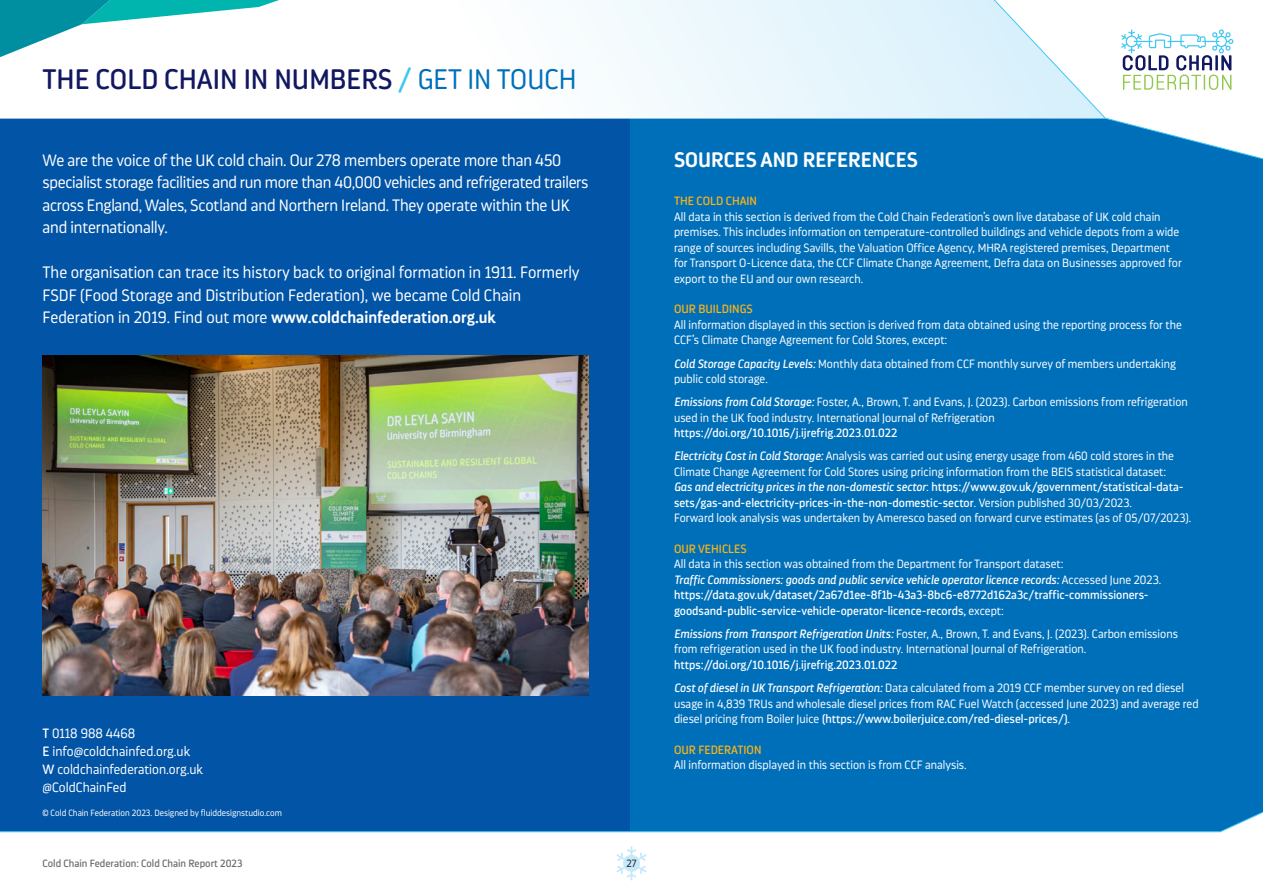
<style>
.page{position:relative;width:1263px;height:893px;background:#fff}
.page>*{position:absolute;margin:0;border:0;box-sizing:border-box;transform-origin:0 0}
.t1{font:28.2px "Darwin Ess Rd";color:#121761}
.t2{font:600 21px "Darwin Ess Rd";color:#fff}
.t3{font:300 16.5px/22.5px "Darwin Ess Rd";letter-spacing:-.01em;color:#fff}
.t4{font:300 13.5px "Darwin Ess Rd";color:#fff}
.t5{font:300 12px/15.6px "Darwin Ess Rd";color:#fff}
.t6{font:12px/15.6px "Darwin Ess Rd";color:#fff}
.t7{font:12px "Darwin Ess Rd";color:#fbb416}
.t8{font:10.5px "Darwin Ess Rd";color:#6c6d70}
.t9{font:300 10.5px "Darwin Ess Rd";color:#231f20}
.t10{font:300 9px "Darwin Ess Rd";color:#fff}
.s1{color:#40c7f4}
.s2{font-weight:300;color:#006fba}
.s3{font-weight:600}
.s4{font-weight:400}
.s5{font-weight:400;font-style:italic}
.s6{font-weight:300}
</style>
<div class="page">
<div style="left:0;top:118px;width:631px;height:720px;background:#0154a6"></div>
<div style="left:631px;top:118px;width:632px;height:714px;background:#006fba"></div>
<svg style="left:592px;top:0;width:390px;height:118px"></svg>
<svg style="left:0;top:621px;width:1263px;height:260px"></svg>
<svg style="left:0;top:0;width:279px;height:57px"></svg>
<img style="left:43px;top:356px;width:546px;height:340px">
<svg style="left:982px;top:0;width:281px;height:160px"></svg>
<svg style="left:994px;top:0;width:269px;height:159px"></svg>
<svg style="left:616px;top:846px;width:30px;height:34px"></svg>
<p class="t1" style="left:43px;top:63px;width:536px">THE COLD CHAIN IN NUMBERS <span class="s1">/</span> <span class="s2">GET IN TOUCH</span></p>
<p class="t3" style="left:43px;top:149px;width:547px">We are the voice of the UK cold chain. Our 278 members operate more than 450 specialist storage facilities and run more than 40,000 vehicles and refrigerated trailers across England, Wales, Scotland and Northern Ireland. They operate within the UK and internationally.</p>
<p class="t3" style="left:43px;top:261px;width:539px">The organisation can trace its history back to original formation in 1911. Formerly<br>FSDF (Food Storage and Distribution Federation), we became Cold Chain<br>Federation in 2019. Find out more <span class="s3">www.coldchainfederation.org.uk</span></p>
<p class="t4" style="left:43px;top:726px;width:94px"><span class="s4">T</span> 0118 988 4468</p>
<p class="t4" style="left:43px;top:744px;width:149px"><span class="s4">E</span> info@coldchainfed.org.uk</p>
<p class="t4" style="left:43px;top:762px;width:162px"><span class="s4">W</span> coldchainfederation.org.uk</p>
<p class="t4" style="left:43px;top:780px;width:85px">@ColdChainFed</p>
<p class="t10" style="left:43px;top:808px;width:241px">© Cold Chain Federation 2023. Designed by fluiddesignstudio.com</p>
<p class="t8" style="left:43px;top:857px;width:201px">Cold Chain Federation: Cold Chain Report 2023</p>
<p class="t9" style="left:626px;top:857px;width:12px">27</p>
<p class="t2" style="left:674px;top:147px;width:245px">SOURCES AND REFERENCES</p>
<p class="t7" style="left:674px;top:194px;width:85px">THE COLD CHAIN</p>
<p class="t5" style="left:674px;top:209px;width:509px">All data in this section is derived from the Cold Chain Federation’s own live database of UK cold chain premises. This includes information on temperature-controlled buildings and vehicle depots from a wide range of sources including Savills, the Valuation Office Agency, MHRA registered premises, Department for Transport O-Licence data, the CCF Climate Change Agreement, Defra data on Businesses approved for export to the EU and our own research.</p>
<p class="t7" style="left:674px;top:302px;width:80px">OUR BUILDINGS</p>
<p class="t5" style="left:674px;top:317px;width:509px">All information displayed in this section is derived from data obtained using the reporting process for the<br>CCF’s Climate Change Agreement for Cold Stores, except:</p>
<p class="t5" style="left:674px;top:356px;width:503px"><span class="s5">Cold Storage Capacity Levels:</span> Monthly data obtained from CCF monthly survey of members undertaking public cold storage.</p>
<p class="t5" style="left:674px;top:394px;width:515px"><span class="s5">Emissions from Cold Storage:</span> Foster, A., Brown, T. and Evans, J. (2023). Carbon emissions from refrigeration used in the UK food industry. International Journal of Refrigeration <span class="s4">https://doi.org/10.1016/j.ijrefrig.2023.01.022</span></p>
<p class="t5" style="left:674px;top:448px;width:511px"><span class="s5">Electricity Cost in Cold Storage:</span> Analysis was carried out using energy usage from 460 cold stores in the Climate Change Agreement for Cold Stores using pricing information from the BEIS statistical dataset:<br><span class="s5">Gas and electricity prices in the non-domestic sector</span>: <span class="s4">https://www.gov.uk/government/statistical-data&shy;sets/gas-and-electricity-prices-in-the-non-domestic-sector</span>. Version published 30/03/2023.</p>
<p class="t5" style="left:674px;top:510px;width:519px">Forward look analysis was undertaken by Ameresco based on forward curve estimates (as of 05/07/2023).</p>
<p class="t7" style="left:674px;top:542px;width:74px">OUR VEHICLES</p>
<p class="t5" style="left:674px;top:556px;width:489px">All data in this section was obtained from the Department for Transport dataset:<br><span class="s5">Traffic Commissioners: goods and public service vehicle operator licence records:</span> Accessed June 2023.</p>
<p class="t6" style="left:674px;top:587px;width:476px">https://data.gov.uk/dataset/2a67d1ee-8f1b-43a3-8bc6-e8772d162a3c/traffic-commissioners&shy;goodsand-public-service-vehicle-operator-licence-records, <span class="s6">except:</span></p>
<p class="t5" style="left:674px;top:626px;width:505px"><span class="s5">Emissions from Transport Refrigeration Units:</span> Foster, A., Brown, T. and Evans, J. (2023). Carbon emissions from refrigeration used in the UK food industry. International Journal of Refrigeration.</p>
<p class="t6" style="left:674px;top:657px;width:225px">https://doi.org/10.1016/j.ijrefrig.2023.01.022</p>
<p class="t5" style="left:674px;top:680px;width:526px"><span class="s5">Cost of diesel in UK Transport Refrigeration:</span> Data calculated from a 2019 CCF member survey on red diesel usage in 4,839 TRUs and wholesale diesel prices from RAC Fuel Watch (accessed June 2023) and average red diesel pricing from Boiler Juice <span class="s4">(https://www.boilerjuice.com/red-diesel-prices/)</span>.</p>
<p class="t7" style="left:674px;top:742px;width:89px">OUR FEDERATION</p>
<p class="t5" style="left:674px;top:757px;width:294px">All information displayed in this section is from CCF analysis.</p>
</div>
